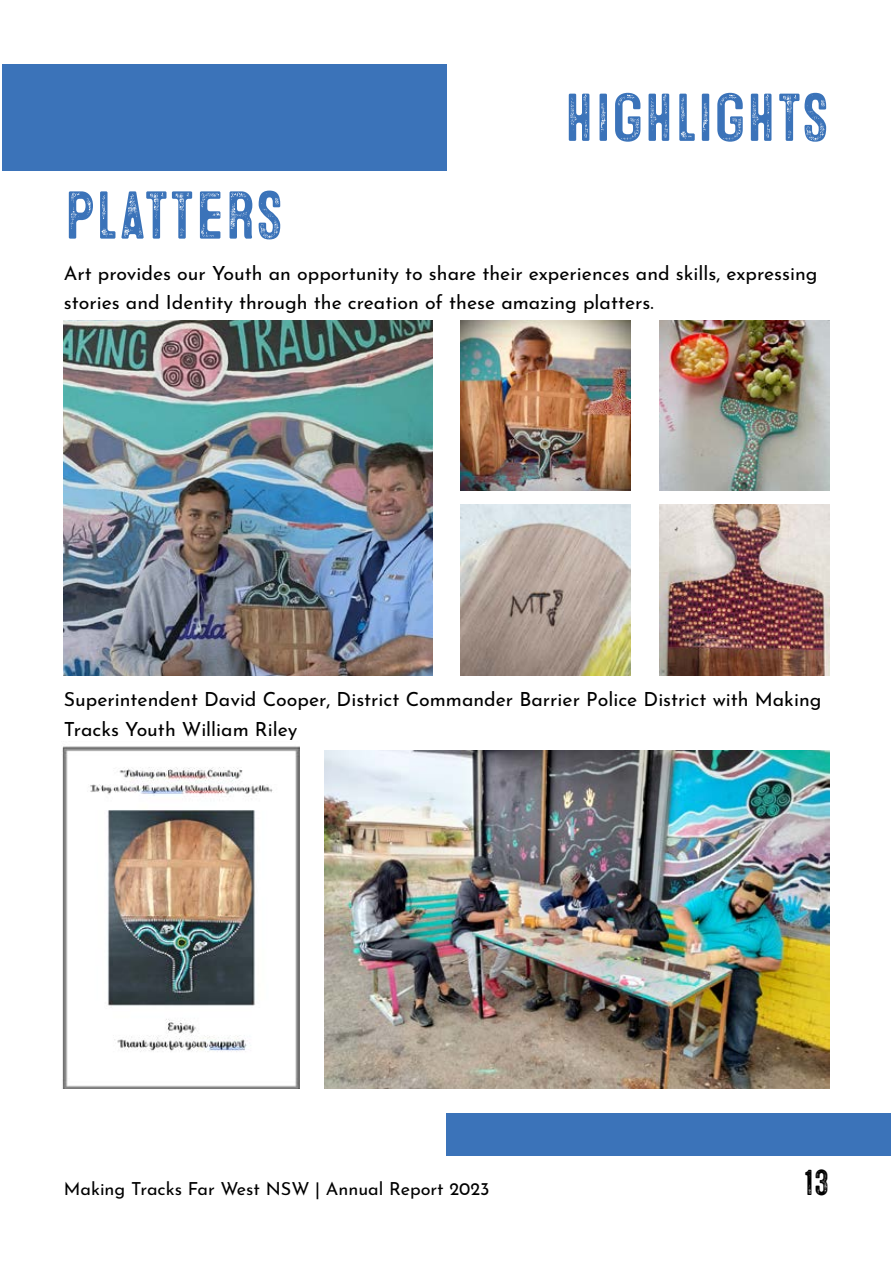
<style>
.page{position:relative;width:893px;height:1263px;background:#fff}
.page>*{position:absolute;margin:0;border:0;box-sizing:border-box;transform-origin:0 0}
.t1{font:67.5px "Microbrew Soft Four";color:#3b73b9}
.t2{font:36px "Microbrew Soft Four";color:#000}
.t3{font:19.5px/29.2px "Josefin Sans";color:#000}
.t4{font:18px "Josefin Sans";color:#000}
</style>
<div class="page">
<div style="left:2px;top:64px;width:444px;height:107px;background:#3b73b9"></div>
<div style="left:446px;top:1113px;width:445px;height:43px;background:#3b73b9"></div>
<img style="left:461px;top:505px;width:170px;height:170px">
<img style="left:659px;top:505px;width:170px;height:170px">
<img style="left:64px;top:320px;width:368px;height:355px">
<img style="left:461px;top:320px;width:170px;height:170px">
<img style="left:659px;top:320px;width:170px;height:170px">
<img style="left:325px;top:750px;width:504px;height:339px">
<img style="left:62px;top:746px;width:238px;height:343px">
<h1 class="t1" style="left:564px;top:79px;width:267px">HIGHLIGHTS</h1>
<h1 class="t1" style="left:64px;top:177px;width:221px">PLATTERS</h1>
<p class="t3" style="left:64px;top:256px;width:755px">Art provides our Youth an opportunity to share their experiences and skills, expressing stories and Identity through the creation of these amazing platters.</p>
<p class="t3" style="left:64px;top:683px;width:759px">Superintendent David Cooper, District Commander Barrier Police District with Making<br>Tracks Youth William Riley</p>
<p class="t4" style="left:64px;top:1173px;width:427px">Making Tracks Far West NSW | Annual Report 2023</p>
<h2 class="t2" style="left:804px;top:1162px;width:27px">13</h2>
</div>
